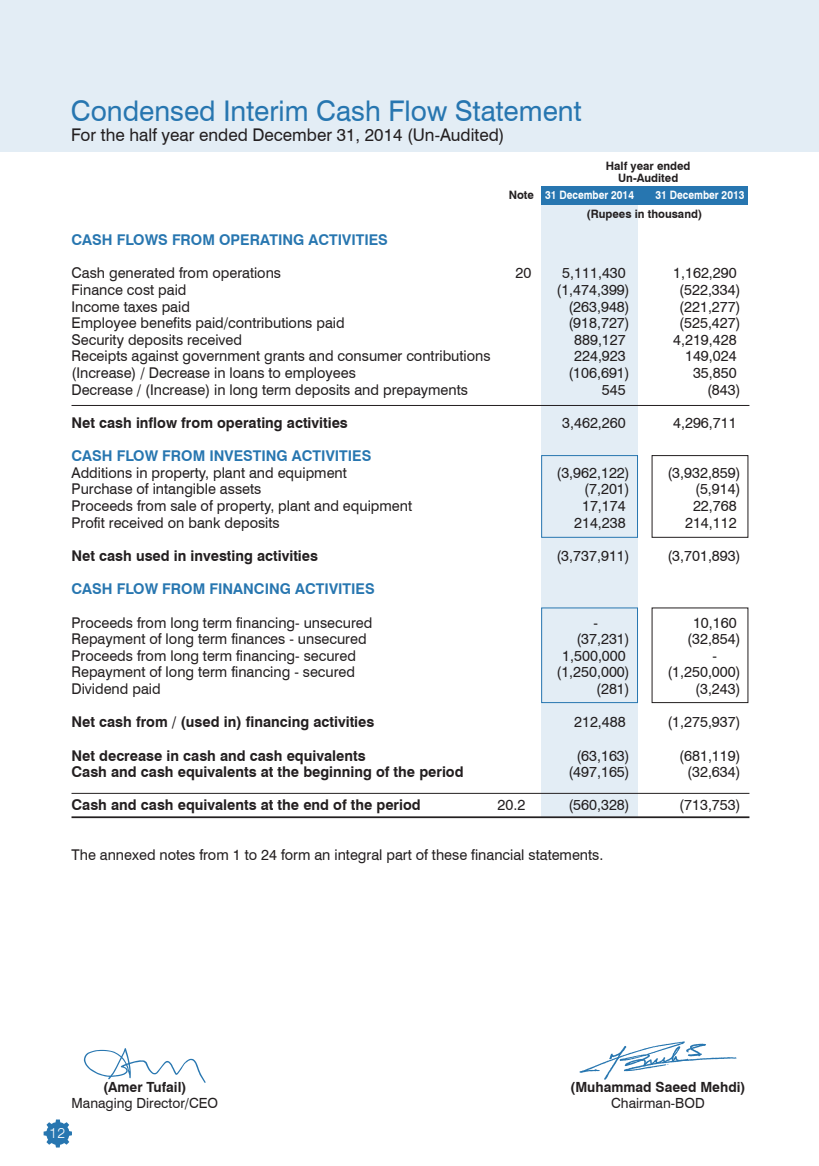
<style>
.page{position:relative;width:819px;height:1166px;background:#fff}
.page>*{position:absolute;margin:0;border:0;box-sizing:border-box;transform-origin:0 0}
.t1{font:28.53px "Swiss 721 BT";color:#2776b0}
.t2{font:17.5px "Swiss 721 BT";color:#231f20}
.t3{font:14.88px "Swiss 721 BT";color:#231f20}
.t4{font:700 14.88px "Swiss 721 BT";color:#231f20}
.t5{font:700 14.88px "Swiss 721 BT";color:#2776b0}
.t6{font:700 14px "Swiss 721 BT";color:#231f20}
.t7{font:14px "Swiss 721 BT";color:#231f20}
.t8{font:300 expanded 14px "Swiss 721 BT";color:#fff;scale:.86 1}
.t9{font:700 11.55px/12.2px "Swiss 721 BT";color:#231f20;text-align:center}
.t10{font:700 11.55px "Swiss 721 BT";color:#fff;scale:.87 1}
</style>
<div class="page">
<div style="left:0;top:0;width:819px;height:151px;background:#e3edf5"></div>
<svg style="left:44px;top:1119px;width:28px;height:28px"></svg>
<div style="left:541px;top:205px;width:97px;height:612px;background:#e3edf5"></div>
<hr style="left:72px;top:405px;width:677px;height:1px;background:#231f20">
<hr style="left:72px;top:793px;width:677px;height:1px;background:#231f20">
<hr style="left:72px;top:816px;width:677px;height:2px;background:#231f20">
<div style="left:541px;top:186px;width:207px;height:19px;background:#2776b0"></div>
<div style="left:541px;top:455px;width:97px;height:83px;border:1px solid #2776b0"></div>
<div style="left:652px;top:455px;width:96px;height:83px;border:1px solid #231f20"></div>
<div style="left:541px;top:607px;width:97px;height:96px;border:1px solid #2776b0"></div>
<svg style="left:84px;top:1048px;width:122px;height:34px"></svg>
<svg style="left:579px;top:1041px;width:157px;height:38px"></svg>
<h1 class="t1" style="left:71px;top:94px;width:512px">Condensed Interim Cash Flow Statement</h1>
<p class="t2" style="left:71px;top:124px;width:435px">For the half year ended December 31, 2014 (Un-Audited)</p>
<p class="t9" style="left:509px;top:189px;width:27px">Note</p>
<p class="t9" style="left:606px;top:159px;width:86px">Half year ended<br>Un-Audited</p>
<p class="t10" style="left:545px;top:188px;width:104px">31 December 2014</p>
<p class="t10" style="left:656px;top:188px;width:104px">31 December 2013</p>
<p class="t9" style="left:587px;top:208px;width:117px">(Rupees in thousand)</p>
<p class="t5" style="left:72px;top:231px;width:318px">CASH FLOWS FROM OPERATING ACTIVITIES</p>
<p class="t3" style="left:72px;top:264px;width:211px">Cash generated from operations</p>
<p class="t3" style="left:515px;top:264px;width:17px">20</p>
<p class="t3" style="left:562px;top:264px;width:65px">5,111,430</p>
<p class="t3" style="left:673px;top:264px;width:65px">1,162,290</p>
<p class="t3" style="left:72px;top:280px;width:116px">Finance cost paid</p>
<p class="t3" style="left:556px;top:280px;width:75px">(1,474,399)</p>
<p class="t3" style="left:679px;top:280px;width:63px">(522,334)</p>
<p class="t3" style="left:72px;top:297px;width:120px">Income taxes paid</p>
<p class="t3" style="left:568px;top:297px;width:63px">(263,948)</p>
<p class="t3" style="left:679px;top:297px;width:63px">(221,277)</p>
<p class="t3" style="left:72px;top:314px;width:275px">Employee benefits paid/contributions paid</p>
<p class="t3" style="left:568px;top:314px;width:63px">(918,727)</p>
<p class="t3" style="left:679px;top:314px;width:63px">(525,427)</p>
<p class="t3" style="left:72px;top:330px;width:172px">Security deposits received</p>
<p class="t3" style="left:574px;top:330px;width:53px">889,127</p>
<p class="t3" style="left:673px;top:330px;width:65px">4,219,428</p>
<p class="t3" style="left:72px;top:347px;width:421px">Receipts against government grants and consumer contributions</p>
<p class="t3" style="left:574px;top:347px;width:53px">224,923</p>
<p class="t3" style="left:685px;top:347px;width:53px">149,024</p>
<p class="t3" style="left:72px;top:364px;width:286px">(Increase) / Decrease in loans to employees</p>
<p class="t3" style="left:568px;top:364px;width:63px">(106,691)</p>
<p class="t3" style="left:693px;top:364px;width:45px">35,850</p>
<p class="t3" style="left:72px;top:380px;width:398px">Decrease / (Increase) in long term deposits and prepayments</p>
<p class="t3" style="left:602px;top:380px;width:25px">545</p>
<p class="t3" style="left:707px;top:380px;width:35px">(843)</p>
<p class="t4" style="left:72px;top:413px;width:278px">Net cash inflow from operating activities</p>
<p class="t3" style="left:562px;top:413px;width:65px">3,462,260</p>
<p class="t3" style="left:673px;top:413px;width:65px">4,296,711</p>
<p class="t5" style="left:72px;top:447px;width:301px">CASH FLOW FROM INVESTING ACTIVITIES</p>
<p class="t3" style="left:72px;top:463px;width:277px">Additions in property, plant and equipment</p>
<p class="t3" style="left:556px;top:463px;width:75px">(3,962,122)</p>
<p class="t3" style="left:667px;top:463px;width:75px">(3,932,859)</p>
<p class="t3" style="left:72px;top:480px;width:191px">Purchase of intangible assets</p>
<p class="t3" style="left:584px;top:480px;width:47px">(7,201)</p>
<p class="t3" style="left:695px;top:480px;width:47px">(5,914)</p>
<p class="t3" style="left:72px;top:497px;width:342px">Proceeds from sale of property, plant and equipment</p>
<p class="t3" style="left:582px;top:497px;width:45px">17,174</p>
<p class="t3" style="left:693px;top:497px;width:45px">22,768</p>
<p class="t3" style="left:72px;top:513px;width:210px">Profit received on bank deposits</p>
<p class="t3" style="left:574px;top:513px;width:53px">214,238</p>
<p class="t3" style="left:685px;top:513px;width:53px">214,112</p>
<p class="t4" style="left:72px;top:546px;width:248px">Net cash used in investing activities</p>
<p class="t3" style="left:556px;top:546px;width:75px">(3,737,911)</p>
<p class="t3" style="left:667px;top:546px;width:75px">(3,701,893)</p>
<p class="t5" style="left:72px;top:580px;width:305px">CASH FLOW FROM FINANCING ACTIVITIES</p>
<p class="t3" style="left:72px;top:613px;width:302px">Proceeds from long term financing- unsecured</p>
<p class="t3" style="left:594px;top:613px;width:6px">-</p>
<p class="t3" style="left:693px;top:613px;width:45px">10,160</p>
<p class="t3" style="left:72px;top:630px;width:297px">Repayment of long term finances - unsecured</p>
<p class="t3" style="left:576px;top:630px;width:55px">(37,231)</p>
<p class="t3" style="left:687px;top:630px;width:55px">(32,854)</p>
<p class="t3" style="left:72px;top:646px;width:286px">Proceeds from long term financing- secured</p>
<p class="t3" style="left:562px;top:646px;width:65px">1,500,000</p>
<p class="t3" style="left:712px;top:646px;width:6px">-</p>
<p class="t3" style="left:72px;top:663px;width:285px">Repayment of long term financing - secured</p>
<p class="t3" style="left:556px;top:663px;width:75px">(1,250,000)</p>
<p class="t3" style="left:667px;top:663px;width:75px">(1,250,000)</p>
<p class="t3" style="left:72px;top:679px;width:91px">Dividend paid</p>
<p class="t3" style="left:596px;top:679px;width:35px">(281)</p>
<p class="t3" style="left:695px;top:679px;width:47px">(3,243)</p>
<p class="t4" style="left:72px;top:713px;width:304px">Net cash from / (used in) financing activities</p>
<p class="t3" style="left:574px;top:713px;width:53px">212,488</p>
<p class="t3" style="left:667px;top:713px;width:75px">(1,275,937)</p>
<p class="t4" style="left:72px;top:746px;width:296px">Net decrease in cash and cash equivalents</p>
<p class="t3" style="left:576px;top:746px;width:55px">(63,163)</p>
<p class="t3" style="left:679px;top:746px;width:63px">(681,119)</p>
<p class="t4" style="left:72px;top:763px;width:394px">Cash and cash equivalents at the beginning of the period</p>
<p class="t3" style="left:568px;top:763px;width:63px">(497,165)</p>
<p class="t3" style="left:687px;top:763px;width:55px">(32,634)</p>
<p class="t4" style="left:72px;top:796px;width:351px">Cash and cash equivalents at the end of the period</p>
<p class="t3" style="left:498px;top:796px;width:29px">20.2</p>
<p class="t3" style="left:568px;top:796px;width:63px">(560,328)</p>
<p class="t3" style="left:679px;top:796px;width:63px">(713,753)</p>
<p class="t3" style="left:72px;top:846px;width:533px">The annexed notes from 1 to 24 form an integral part of these financial statements.</p>
<p class="t8" style="left:50px;top:1125px;width:20px">12</p>
<p class="t6" style="left:103px;top:1078px;width:85px">(Amer Tufail)</p>
<p class="t7" style="left:72px;top:1094px;width:148px">Managing Director/CEO</p>
<p class="t6" style="left:570px;top:1078px;width:177px">(Muhammad Saeed Mehdi)</p>
<p class="t7" style="left:611px;top:1094px;width:95px">Chairman-BOD</p>
</div>
